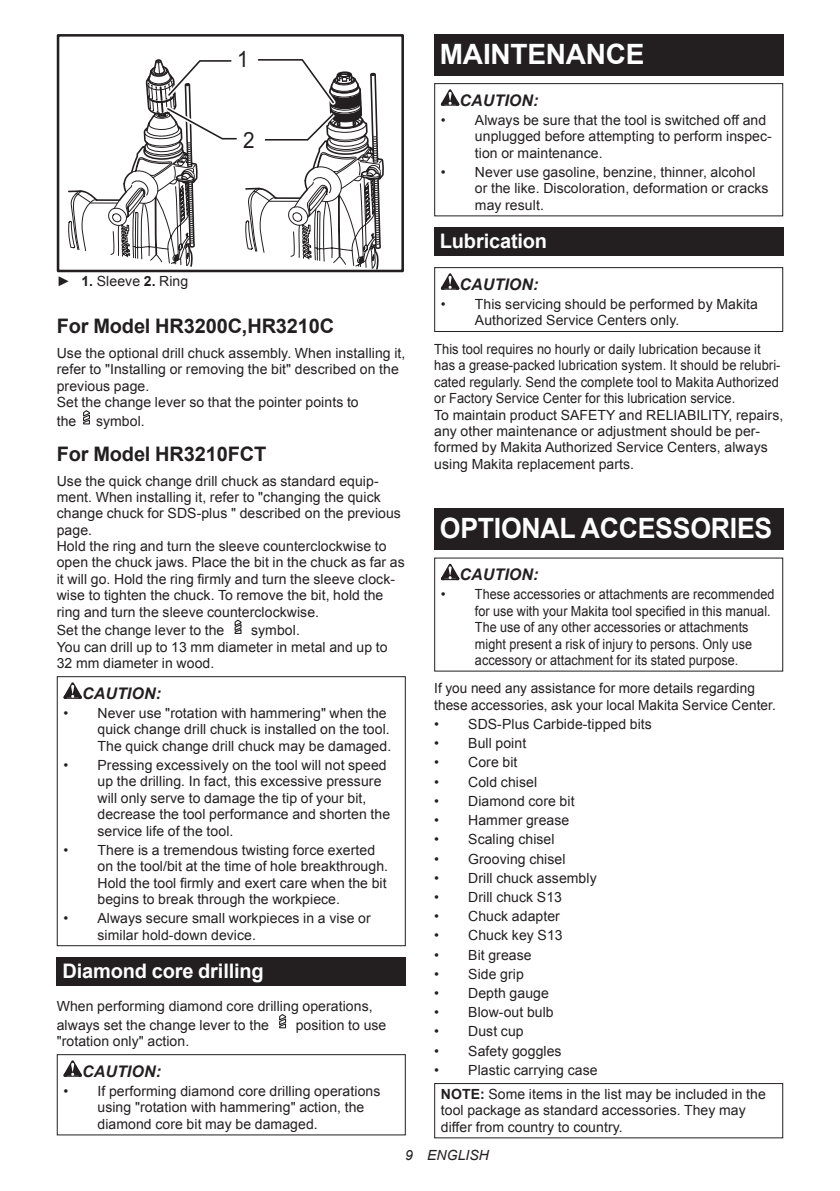
<style>
.page{position:relative;width:840px;height:1191px;background:#fff}
.page>*{position:absolute;margin:0;border:0;box-sizing:border-box;transform-origin:0 0}
.t1{font:700 28px "Arial";letter-spacing:-.01em;color:#fff;scale:.95 1}
.t2{font:700 28px "Arial";letter-spacing:-.01em;color:#fff}
.t3{font:22.4px "Arial";color:#231f20;scale:.92 1}
.t4{font:700 20px "Arial";letter-spacing:-.01em;color:#231f20}
.t5{font:700 20px "Arial";letter-spacing:-.01em;color:#fff}
.t6{font:italic 700 16px "Arial";letter-spacing:.005em;color:#231f20}
.t7{font:14px/16.4px "Arial";letter-spacing:.005em;color:#231f20}
.t8{font:14px/16.4px "Arial";letter-spacing:.005em;color:#231f20;scale:.92 1}
.t9{font:italic 14px "Arial";letter-spacing:.005em;color:#231f20}
.s1{font-weight:700}
</style>
<div class="page">
<svg style="left:69px;top:59px;width:315px;height:209px"></svg>
<div style="left:57px;top:34px;width:347px;height:238px;border:3px solid #231f20"></div>
<svg style="left:83px;top:410px;width:7px;height:15px"></svg>
<svg style="left:234px;top:619px;width:8px;height:15px"></svg>
<svg style="left:63px;top:682px;width:19px;height:17px"></svg>
<div style="left:57px;top:676px;width:348px;height:270px;border:1px solid #231f20"></div>
<div style="left:57px;top:957px;width:348px;height:29px;background:#231f20"></div>
<svg style="left:279px;top:1014px;width:8px;height:14px"></svg>
<svg style="left:63px;top:1060px;width:19px;height:16px"></svg>
<div style="left:57px;top:1054px;width:348px;height:81px;border:1px solid #231f20"></div>
<div style="left:434px;top:34px;width:348px;height:41px;background:#231f20"></div>
<svg style="left:440px;top:89px;width:19px;height:17px"></svg>
<div style="left:434px;top:83px;width:348px;height:133px;border:1px solid #231f20"></div>
<div style="left:434px;top:228px;width:348px;height:28px;background:#231f20"></div>
<svg style="left:440px;top:273px;width:19px;height:17px"></svg>
<div style="left:434px;top:267px;width:348px;height:65px;border:1px solid #231f20"></div>
<div style="left:434px;top:508px;width:348px;height:41px;background:#231f20"></div>
<svg style="left:440px;top:564px;width:19px;height:16px"></svg>
<div style="left:434px;top:1083px;width:348px;height:55px;border:1px solid #231f20"></div>
<h2 class="t3" style="left:237px;top:44px;width:14px">1</h2>
<h2 class="t3" style="left:243px;top:125px;width:14px">2</h2>
<p class="t7" style="left:57px;top:273px;width:133px">► <span class="s1">1.</span> Sleeve <span class="s1">2.</span> Ring</p>
<h3 class="t4" style="left:57px;top:313px;width:279px">For Model HR3200C,HR3210C</h3>
<p class="t7" style="left:57px;top:345px;width:350px">Use the optional drill chuck assembly. When installing it, refer to "Installing or removing the bit" described on the previous page.<br>Set the change lever so that the pointer points to</p>
<p class="t7" style="left:57px;top:413px;width:21px">the</p>
<p class="t7" style="left:96px;top:413px;width:50px">symbol.</p>
<h3 class="t4" style="left:57px;top:440px;width:211px">For Model HR3210FCT</h3>
<p class="t7" style="left:57px;top:472px;width:349px">Use the quick change drill chuck as standard equip&shy;ment. When installing it, refer to "changing the quick change chuck for SDS-plus " described on the previous page.<br>Hold the ring and turn the sleeve counterclockwise to open the chuck jaws. Place the bit in the chuck as far as it will go. Hold the ring firmly and turn the sleeve clock&shy;wise to tighten the chuck. To remove the bit, hold the ring and turn the sleeve counterclockwise.</p>
<p class="t7" style="left:57px;top:622px;width:169px">Set the change lever to the</p>
<p class="t7" style="left:57px;top:622px;width:332px;text-indent:194px">symbol.<br>You can drill up to 13 mm diameter in metal and up to<br>32 mm diameter in wood.</p>
<p class="t6" style="left:82px;top:682px;width:80px">CAUTION:</p>
<p class="t7" style="left:97px;top:705px;width:295px;text-indent:-34px">• Never use "rotation with hammering" when the quick change drill chuck is installed on the tool.<br>The quick change drill chuck may be damaged.</p>
<p class="t7" style="left:97px;top:757px;width:294px;text-indent:-34px">• Pressing excessively on the tool will not speed up the drilling. In fact, this excessive pressure will only serve to damage the tip of your bit, decrease the tool performance and shorten the service life of the tool.</p>
<p class="t7" style="left:97px;top:841px;width:292px;text-indent:-34px">• There is a tremendous twisting force exerted on the tool/bit at the time of hole breakthrough.<br>Hold the tool firmly and exert care when the bit begins to break through the workpiece.</p>
<p class="t7" style="left:97px;top:910px;width:275px;text-indent:-34px">• Always secure small workpieces in a vise or similar hold-down device.</p>
<h3 class="t5" style="left:62px;top:957px;width:203px">Diamond core drilling</h3>
<p class="t7" style="left:57px;top:996px;width:317px;line-height:18.8px">When performing diamond core drilling operations, always set the change lever to the</p>
<p class="t7" style="left:295px;top:1016px;width:92px">position to use</p>
<p class="t7" style="left:57px;top:1033px;width:134px">"rotation only" action.</p>
<p class="t6" style="left:82px;top:1060px;width:80px">CAUTION:</p>
<p class="t7" style="left:97px;top:1083px;width:284px;text-indent:-34px">• If performing diamond core drilling operations using "rotation with hammering" action, the diamond core bit may be damaged.</p>
<h1 class="t2" style="left:439px;top:35px;width:206px">MAINTENANCE</h1>
<p class="t6" style="left:459px;top:89px;width:80px">CAUTION:</p>
<p class="t7" style="left:474px;top:112px;width:298px;text-indent:-34px">• Always be sure that the tool is switched off and unplugged before attempting to perform inspec&shy;tion or maintenance.</p>
<p class="t7" style="left:474px;top:164px;width:295px;text-indent:-34px">• Never use gasoline, benzine, thinner, alcohol or the like. Discoloration, deformation or cracks may result.</p>
<h3 class="t5" style="left:439px;top:227px;width:109px">Lubrication</h3>
<p class="t6" style="left:459px;top:273px;width:80px">CAUTION:</p>
<p class="t7" style="left:474px;top:296px;width:284px;text-indent:-34px">• This servicing should be performed by Makita<br>Authorized Service Centers only.</p>
<p class="t8" style="left:434px;top:341px;width:381px">This tool requires no hourly or daily lubrication because it has a grease-packed lubrication system. It should be relubri&shy;cated regularly. Send the complete tool to Makita Authorized or Factory Service Center for this lubrication service.<br>To maintain product SAFETY and RELIABILITY, repairs, any other maintenance or adjustment should be per&shy;formed by Makita Authorized Service Centers, always using Makita replacement parts.</p>
<h1 class="t1" style="left:439px;top:509px;width:351px">OPTIONAL ACCESSORIES</h1>
<p class="t6" style="left:459px;top:564px;width:80px">CAUTION:</p>
<p class="t7" style="left:474px;top:586px;width:301px;text-indent:-34px">• These accessories or attachments are recommended for use with your Makita tool specified in this manual.<br>The use of any other accessories or attachments might present a risk of injury to persons. Only use accessory or attachment for its stated purpose.</p>
<p class="t7" style="left:434px;top:680px;width:343px">If you need any assistance for more details regarding these accessories, ask your local Makita Service Center.</p>
<p class="t7" style="left:434px;top:716px;width:219px">• SDS-Plus Carbide-tipped bits</p>
<p class="t7" style="left:434px;top:735px;width:93px">• Bull point</p>
<p class="t7" style="left:434px;top:754px;width:85px">• Core bit</p>
<p class="t7" style="left:434px;top:773px;width:104px">• Cold chisel</p>
<p class="t7" style="left:434px;top:793px;width:142px">• Diamond core bit</p>
<p class="t7" style="left:434px;top:812px;width:136px">• Hammer grease</p>
<p class="t7" style="left:434px;top:831px;width:122px">• Scaling chisel</p>
<p class="t7" style="left:434px;top:850px;width:133px">• Grooving chisel</p>
<p class="t7" style="left:434px;top:869px;width:164px">• Drill chuck assembly</p>
<p class="t7" style="left:434px;top:889px;width:129px">• Drill chuck S13</p>
<p class="t7" style="left:434px;top:908px;width:127px">• Chuck adapter</p>
<p class="t7" style="left:434px;top:927px;width:130px">• Chuck key S13</p>
<p class="t7" style="left:434px;top:946px;width:99px">• Bit grease</p>
<p class="t7" style="left:434px;top:965px;width:91px">• Side grip</p>
<p class="t7" style="left:434px;top:985px;width:116px">• Depth gauge</p>
<p class="t7" style="left:434px;top:1004px;width:121px">• Blow-out bulb</p>
<p class="t7" style="left:434px;top:1023px;width:91px">• Dust cup</p>
<p class="t7" style="left:434px;top:1042px;width:129px">• Safety goggles</p>
<p class="t7" style="left:440px;top:1058px;width:326px;line-height:23.8px;text-indent:-7px">• Plastic carrying case<br><span class="s1">NOTE:</span> Some items in the list may be included in the</p>
<p class="t7" style="left:440px;top:1102px;width:306px">tool package as standard accessories. They may differ from country to country.</p>
<p class="t9" style="left:405px;top:1146px;width:85px">9 ENGLISH</p>
</div>
